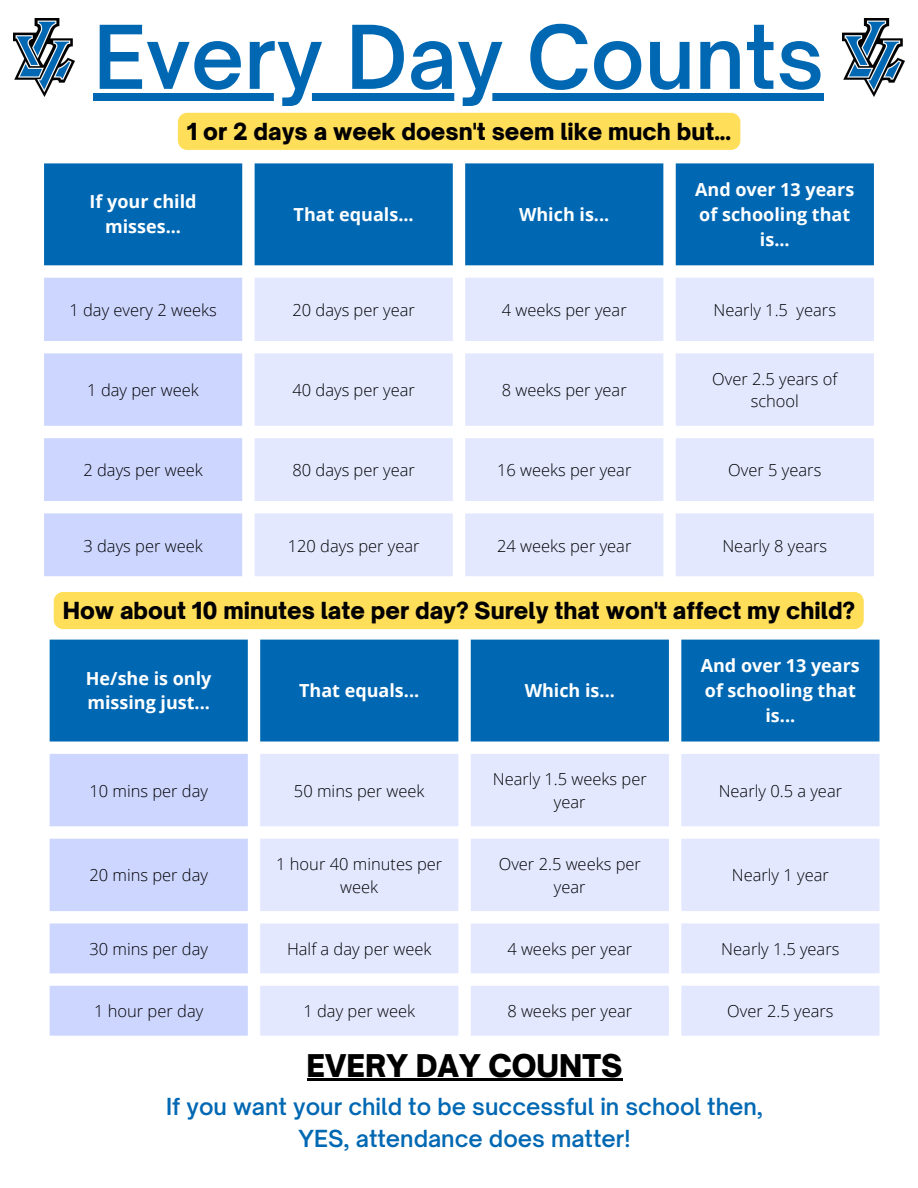
<style>
.page{position:relative;width:918px;height:1188px;background:#fff}
.page>*{position:absolute;margin:0;border:0;box-sizing:border-box;transform-origin:0 0}
.t1{font:600 84px "Open Sauce One";color:#0068b3}
.t2{font:900 30px "Open Sauce One";color:#000}
.t3{font:900 22.5px "Open Sauce One";color:#000}
.t4{font:600 22.5px/31.5px "Open Sauce One";color:#0068b3;text-align:center}
.t5{font:700 18px/24.8px "Open Sans";color:#fff;text-align:center}
.t6{font:300 16.5px/22.5px "Open Sans";color:#000;text-align:center}
</style>
<div class="page">
<div style="left:44px;top:163px;width:830px;height:102px;background:#0068b3"></div>
<svg style="left:44px;top:278px;width:198px;height:298px;background:#d3dbff"></svg>
<svg style="left:255px;top:278px;width:619px;height:298px;fill:#e3e8ff"></svg>
<img style="left:843px;top:18px;width:62px;height:79px">
<div style="left:94px;top:93px;width:730px;height:8px;background:#0068b3"></div>
<img style="left:13px;top:18px;width:62px;height:79px">
<div style="left:50px;top:640px;width:830px;height:102px;background:#0068b3"></div>
<svg style="left:50px;top:754px;width:198px;height:282px;background:#d3dbff"></svg>
<svg style="left:260px;top:754px;width:620px;height:282px;fill:#e3e8ff"></svg>
<div style="left:178px;top:113px;width:562px;height:37px;background:#ffde59;border-radius:9px"></div>
<div style="left:54px;top:592px;width:810px;height:37px;background:#ffde59"></div>
<hr style="left:307px;top:1079px;width:316px;height:2px;background:#000">
<h1 class="t1" style="left:94px;top:5px;width:732px">Every Day Counts</h1>
<h3 class="t3" style="left:187px;top:117px;width:546px">1 or 2 days a week doesn't seem like much but...</h3>
<p class="t5" style="left:90px;top:189px;width:109px">If your child misses...</p>
<p class="t5" style="left:294px;top:201px;width:122px">That equals...</p>
<p class="t5" style="left:519px;top:201px;width:92px">Which is...</p>
<p class="t5" style="left:695px;top:177px;width:161px">And over 13 years of schooling that is...</p>
<p class="t6" style="left:69px;top:298px;width:149px">1 day every 2 weeks</p>
<p class="t6" style="left:292px;top:298px;width:124px">20 days per year</p>
<p class="t6" style="left:502px;top:298px;width:126px">4 weeks per year</p>
<p class="t6" style="left:714px;top:298px;width:124px">Nearly 1.5 years</p>
<p class="t6" style="left:87px;top:378px;width:113px">1 day per week</p>
<p class="t6" style="left:292px;top:378px;width:124px">40 days per year</p>
<p class="t6" style="left:502px;top:378px;width:126px">8 weeks per year</p>
<p class="t6" style="left:712px;top:367px;width:127px">Over 2.5 years of school</p>
<p class="t6" style="left:83px;top:459px;width:121px">2 days per week</p>
<p class="t6" style="left:292px;top:459px;width:124px">80 days per year</p>
<p class="t6" style="left:497px;top:459px;width:136px">16 weeks per year</p>
<p class="t6" style="left:728px;top:459px;width:95px">Over 5 years</p>
<p class="t6" style="left:83px;top:534px;width:121px">3 days per week</p>
<p class="t6" style="left:288px;top:534px;width:133px">120 days per year</p>
<p class="t6" style="left:497px;top:534px;width:136px">24 weeks per year</p>
<p class="t6" style="left:722px;top:534px;width:106px">Nearly 8 years</p>
<h3 class="t3" style="left:63px;top:596px;width:794px">How about 10 minutes late per day? Surely that won't affect my child?</h3>
<p class="t5" style="left:86px;top:665px;width:127px;text-align:left">He/she is only missing just...</p>
<p class="t5" style="left:299px;top:678px;width:122px">That equals...</p>
<p class="t5" style="left:525px;top:678px;width:92px">Which is...</p>
<p class="t5" style="left:701px;top:653px;width:161px">And over 13 years of schooling that is...</p>
<p class="t6" style="left:89px;top:779px;width:120px">10 mins per day</p>
<p class="t6" style="left:294px;top:779px;width:132px">50 mins per week</p>
<p class="t6" style="left:493px;top:768px;width:155px">Nearly 1.5 weeks per year</p>
<p class="t6" style="left:719px;top:779px;width:125px">Nearly 0.5 a year</p>
<p class="t6" style="left:89px;top:864px;width:120px">20 mins per day</p>
<p class="t6" style="left:276px;top:853px;width:168px">1 hour 40 minutes per week</p>
<p class="t6" style="left:499px;top:853px;width:144px">Over 2.5 weeks per year</p>
<p class="t6" style="left:732px;top:864px;width:99px">Nearly 1 year</p>
<p class="t6" style="left:89px;top:937px;width:120px">30 mins per day</p>
<p class="t6" style="left:287px;top:937px;width:146px">Half a day per week</p>
<p class="t6" style="left:507px;top:937px;width:126px">4 weeks per year</p>
<p class="t6" style="left:721px;top:937px;width:120px">Nearly 1.5 years</p>
<p class="t6" style="left:94px;top:1000px;width:111px">1 hour per day</p>
<p class="t6" style="left:303px;top:1000px;width:113px">1 day per week</p>
<p class="t6" style="left:507px;top:1000px;width:126px">8 weeks per year</p>
<p class="t6" style="left:727px;top:1000px;width:108px">Over 2.5 years</p>
<h2 class="t2" style="left:307px;top:1047px;width:317px">EVERY DAY COUNTS</h2>
<h3 class="t4" style="left:166px;top:1091px;width:598px">If you want your child to be successful in school then,<br>YES, attendance does matter!</h3>
</div>
